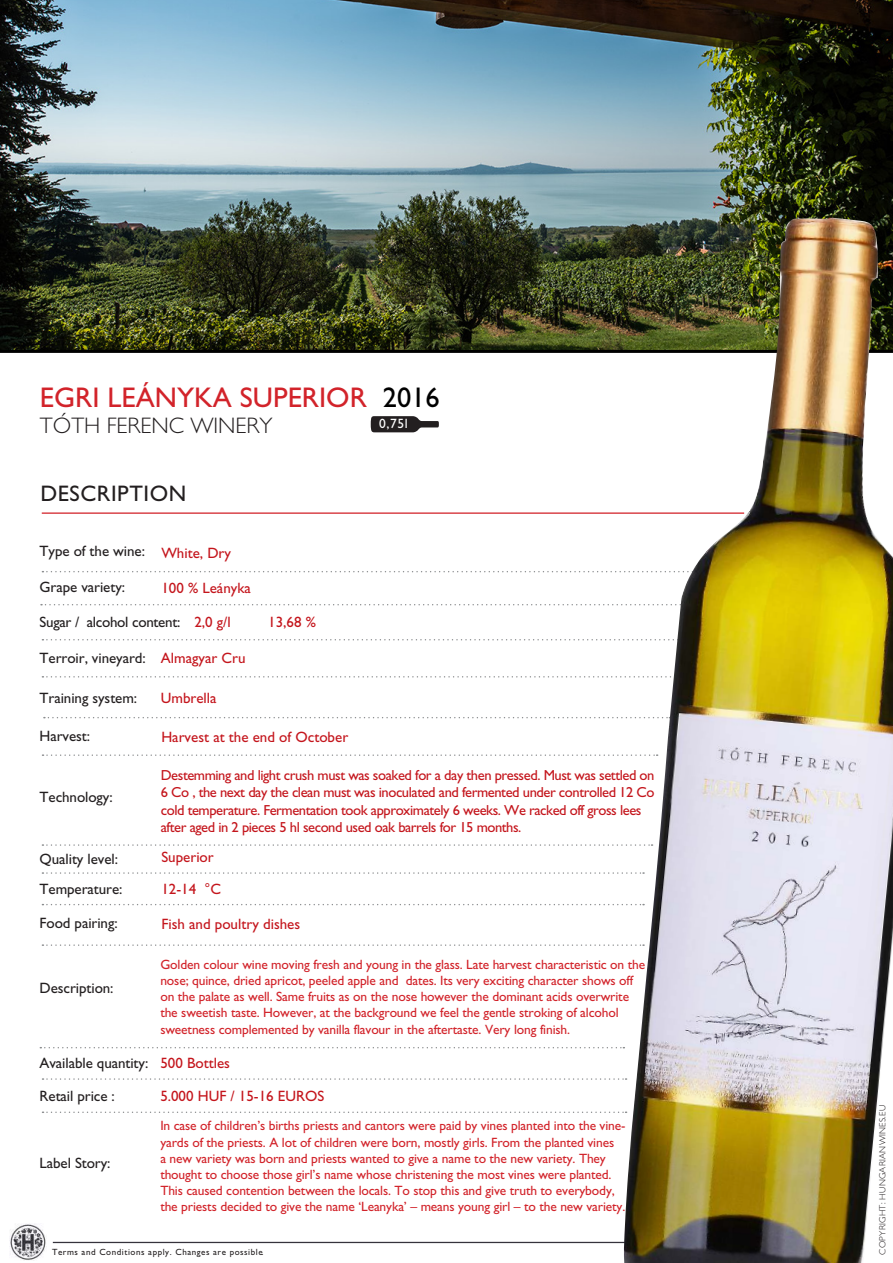
<style>
.page{position:relative;width:893px;height:1263px;background:#fff}
.page>*{position:absolute;margin:0;border:0;box-sizing:border-box;transform-origin:0 0}
.t1{font:500 28.5px "Gill CE";color:#d2232a}
.t2{font:300 22.5px "Gill CE";color:#231f20}
.t3{font:500 22.5px "Gill CE";letter-spacing:.025em;color:#231f20}
.t4{font:500 15px/30px "Gill CE";letter-spacing:-.005em;color:#231f20}
.t5{font:500 15px/32.8px "Gill CE";color:#c4151c}
.t6{font:500 14.55px/17.4px "Gill CE";letter-spacing:-.03em;color:#c4151c}
.t7{font:500 13.5px/16.2px "Gill CE";letter-spacing:-.01em;color:#d2232a}
.t8{font:500 13.5px "Gill CE";color:#fff}
.t9{font:500 9px "Gill CE";letter-spacing:.06em;color:#231f20}
.t10{font:300 9px "Gill CE";letter-spacing:.025em;color:#231f20}
.s1{color:#000}
</style>
<div class="page">
<img style="left:0;top:0;width:893px;height:350px">
<hr style="left:0;top:350px;width:893px;height:3px;background:#000">
<svg style="left:42px;top:571px;width:579px;height:1px"></svg>
<svg style="left:42px;top:639px;width:578px;height:1px"></svg>
<svg style="left:44px;top:717px;width:579px;height:1px"></svg>
<svg style="left:42px;top:844px;width:581px;height:2px"></svg>
<svg style="left:42px;top:904px;width:581px;height:1px"></svg>
<svg style="left:42px;top:944px;width:581px;height:2px"></svg>
<svg style="left:42px;top:872px;width:581px;height:2px"></svg>
<hr style="left:42px;top:512px;width:702px;height:2px;background:#d2232a">
<svg style="left:41px;top:604px;width:582px;height:1px"></svg>
<svg style="left:42px;top:676px;width:580px;height:1px"></svg>
<svg style="left:43px;top:1078px;width:580px;height:2px"></svg>
<svg style="left:43px;top:1111px;width:580px;height:2px"></svg>
<svg style="left:43px;top:754px;width:580px;height:2px"></svg>
<svg style="left:40px;top:1047px;width:583px;height:1px"></svg>
<hr style="left:53px;top:1242px;width:581px;height:1px;background:#36333c">
<svg style="left:371px;top:416px;width:68px;height:16px"></svg>
<img style="left:9px;top:1224px;width:37px;height:37px">
<img style="left:623px;top:218px;width:270px;height:1045px">
<h1 class="t1" style="left:40px;top:387px;width:401px">EGRI LEÁNYKA SUPERIOR <span class="s1">2016</span></h1>
<h2 class="t2" style="left:40px;top:412px;width:234px">TÓTH FERENC WINERY</h2>
<p class="t8" style="left:379px;top:418px;width:30px">0,75l</p>
<h2 class="t3" style="left:40px;top:484px;width:147px">DESCRIPTION</h2>
<p class="t4" style="left:40px;top:537px;width:107px">Type of the wine:</p>
<p class="t4" style="left:40px;top:573px;width:87px">Grape variety:</p>
<p class="t4" style="left:40px;top:608px;width:142px">Sugar / alcohol content:</p>
<p class="t4" style="left:40px;top:644px;width:108px">Terroir, vineyard:</p>
<p class="t4" style="left:40px;top:684px;width:99px">Training system:</p>
<p class="t4" style="left:40px;top:722px;width:52px">Harvest:</p>
<p class="t5" style="left:161px;top:538px;width:71px">White, Dry</p>
<p class="t5" style="left:161px;top:572px;width:91px">100 % Leányka</p>
<p class="t5" style="left:194px;top:607px;width:38px">2,0 g/l</p>
<p class="t5" style="left:268px;top:607px;width:49px">13,68 %</p>
<p class="t5" style="left:161px;top:643px;width:86px">Almagyar Cru</p>
<p class="t5" style="left:161px;top:683px;width:57px">Umbrella</p>
<p class="t5" style="left:161px;top:722px;width:188px">Harvest at the end of October</p>
<p class="t6" style="left:161px;top:767px;width:495px">Destemming and light crush must was soaked for a day then pressed. Must was settled on 6 Co , the next day the clean must was inoculated and fermented under controlled 12 Co cold temperature. Fermentation took approximately 6 weeks. We racked off gross lees after aged in 2 pieces 5 hl second used oak barrels for 15 months.</p>
<p class="t4" style="left:40px;top:783px;width:75px">Technology:</p>
<p class="t4" style="left:40px;top:845px;width:84px">Quality level:<br>Temperature:</p>
<p class="t4" style="left:40px;top:909px;width:80px">Food pairing:</p>
<p class="t4" style="left:40px;top:974px;width:76px">Description:</p>
<p class="t4" style="left:40px;top:1049px;width:110px">Available quantity:</p>
<p class="t4" style="left:40px;top:1082px;width:77px">Retail price :</p>
<p class="t4" style="left:40px;top:1149px;width:73px">Label Story:</p>
<p class="t5" style="left:161px;top:842px;width:54px">Superior</p>
<p class="t5" style="left:161px;top:874px;width:61px">12-14 °C</p>
<p class="t5" style="left:161px;top:909px;width:140px">Fish and poultry dishes</p>
<p class="t7" style="left:160px;top:957px;width:486px">Golden colour wine moving fresh and young in the glass. Late harvest characteristic on the nose; quince, dried apricot, peeled apple and dates. Its very exciting character shows off on the palate as well. Same fruits as on the nose however the dominant acids overwrite the sweetish taste. However, at the background we feel the gentle stroking of alcohol sweetness complemented by vanilla flavour in the aftertaste. Very long finish.</p>
<p class="t5" style="left:160px;top:1048px;width:166px">500 Bottles<br>5.000 HUF / 15-16 EUROS</p>
<p class="t7" style="left:160px;top:1119px;width:467px">In case of children’s births priests and cantors were paid by vines planted into the vine&shy;yards of the priests. A lot of children were born, mostly girls. From the planted vines<br>a new variety was born and priests wanted to give a name to the new variety. They thought to choose those girl’s name whose christening the most vines were planted.<br>This caused contention between the locals. To stop this and give truth to everybody, the priests decided to give the name ‘Leanyka’ – means young girl – to the new variety.</p>
<p class="t9" style="left:52px;top:1248px;width:213px">Terms and Conditions apply. Changes are possible.</p>
<p class="t10" style="left:877px;top:1254px;width:151px;rotate:-90deg">COPYRIGHT: HUNGARIANWINES.EU</p>
</div>
